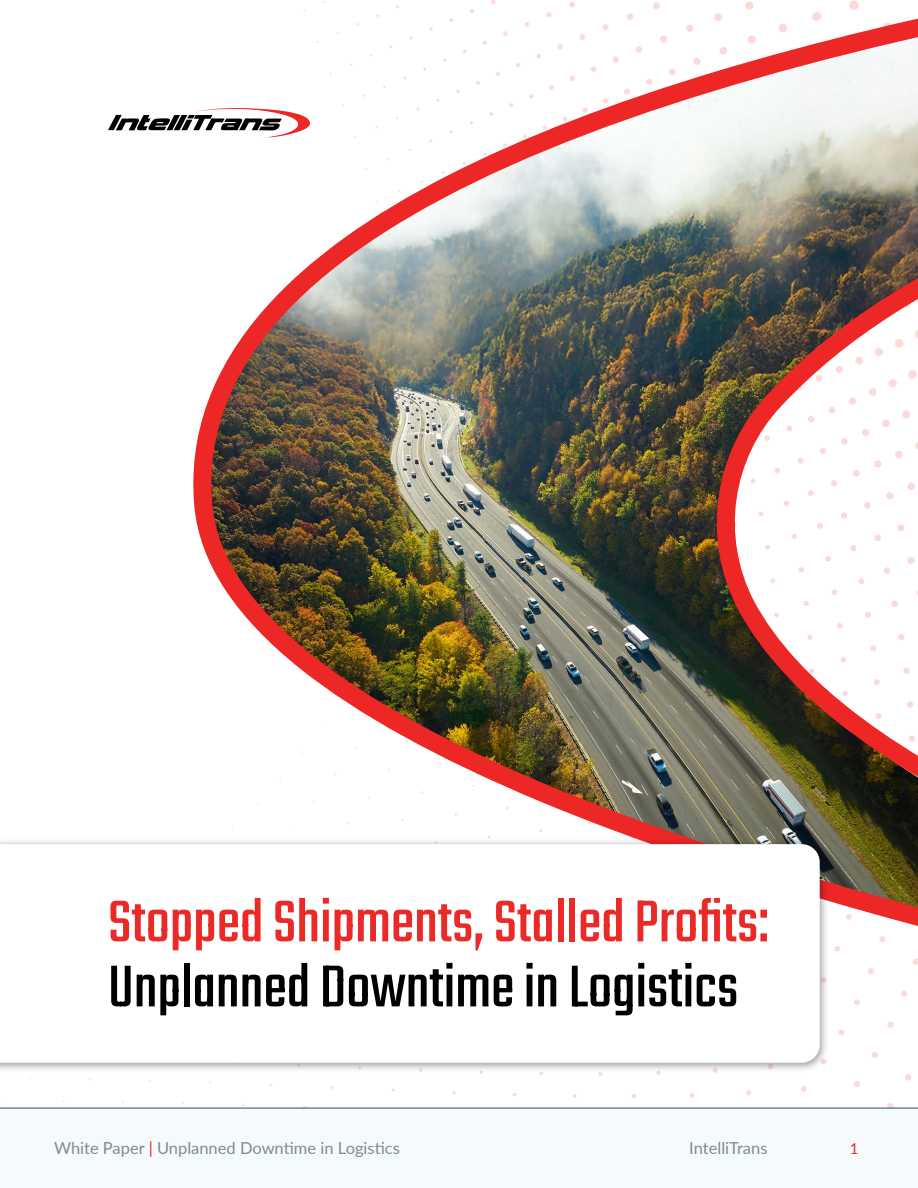
<style>
.page{position:relative;width:918px;height:1188px;background:#fff}
.page>*{position:absolute;margin:0;border:0;box-sizing:border-box;transform-origin:0 0}
.t1{font:300 64.95px "Teko";color:#eb2a28}
.t2{font:300 64.95px "Teko";color:#000}
.t3{font:16.5px "Lato";color:#7d8b92}
.t4{font:15px "Lato";color:#ed2526}
.s1{color:#ed2526}
</style>
<div class="page">
<svg style="left:108px;top:114px;width:40px;height:17px"></svg>
<img style="left:163px;top:0;width:755px;height:1108px">
<div style="left:0;top:838px;width:830px;height:235px;background:#000;opacity:.4"></div>
<svg style="left:0;top:844px;width:820px;height:219px"></svg>
<svg style="left:0;top:1108px;width:918px;height:1px"></svg>
<h1 class="t1" style="left:108px;top:887px;width:663px">Stopped Shipments, Stalled Profits:</h1>
<h1 class="t2" style="left:108px;top:952px;width:632px">Unplanned Downtime in Logistics</h1>
<p class="t3" style="left:54px;top:1136px;width:347px">White Paper <span class="s1">|</span> Unplanned Downtime in Logistics</p>
<p class="t3" style="left:689px;top:1136px;width:80px">IntelliTrans</p>
<p class="t4" style="left:850px;top:1138px;width:10px">1</p>
</div>
